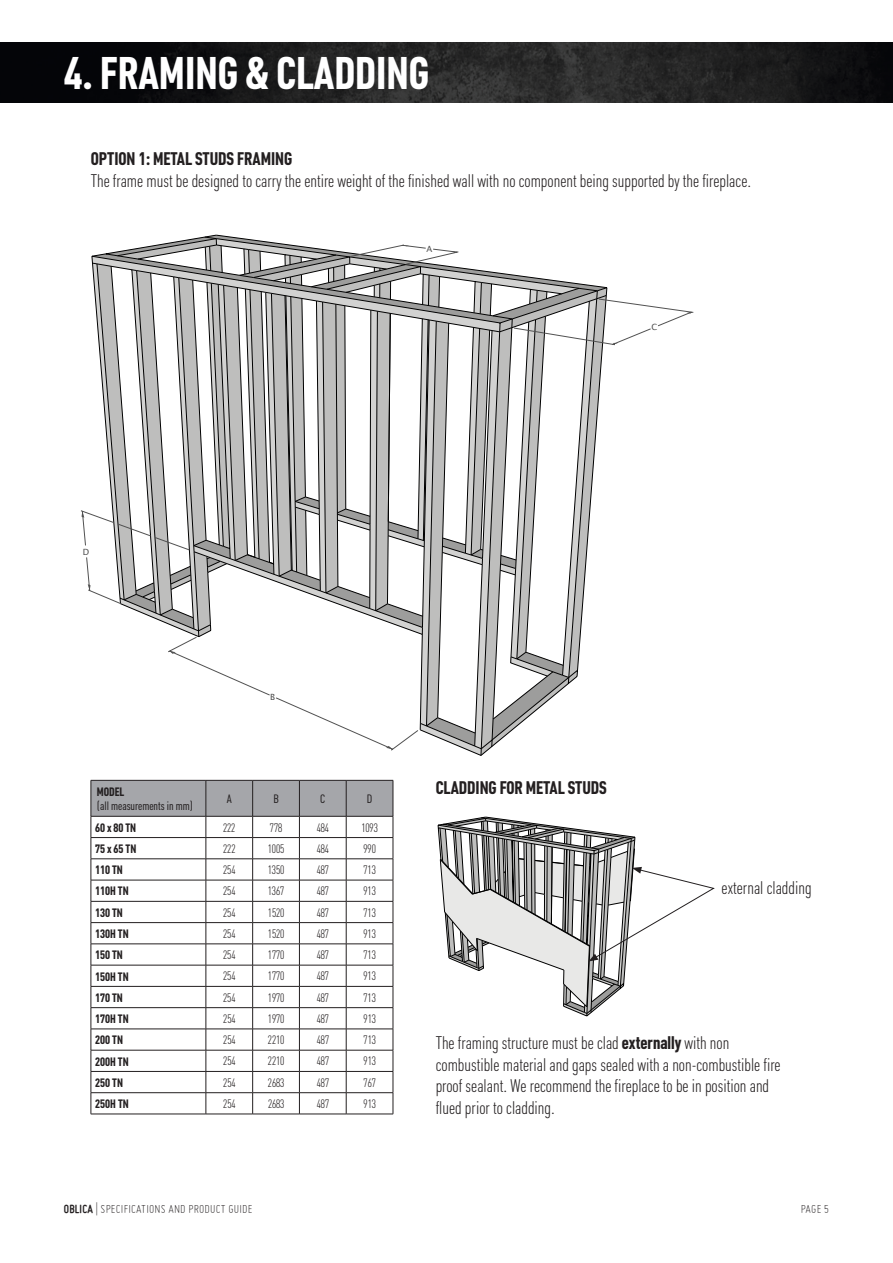
<style>
.page{position:relative;width:893px;height:1263px;background:#fff}
.page>*{position:absolute;margin:0;border:0;box-sizing:border-box;transform-origin:0 0}
.t1{font:700 45px "Plumb Condensed";color:#fff}
.t2{font:300 18px/21.6px "Plumb Condensed";color:#231f20}
.t3{font:700 18px "Plumb Condensed";color:#231f20}
.t4{font:300 12.75px "Miso";letter-spacing:.015em;color:#231f20}
.t5{font:300 12px "Plumb Condensed";color:#231f20}
.t6{font:700 12px "Plumb Condensed";color:#231f20}
.t7{font:12px "Plumb Condensed";color:#231f20}
.t8{font:8.55px "Lucida Grande";color:#515151}
.s1{font-weight:700}
</style>
<div class="page">
<img style="left:0;top:43px;width:893px;height:59px">
<svg style="left:438px;top:817px;width:277px;height:199px"></svg>
<svg style="left:91px;top:781px;width:303px;height:333px"></svg>
<hr style="left:91px;top:1114px;width:115px;height:1px;background:#231f20">
<hr style="left:206px;top:1114px;width:47px;height:1px;background:#231f20">
<hr style="left:253px;top:1114px;width:46px;height:1px;background:#231f20">
<hr style="left:299px;top:1114px;width:47px;height:1px;background:#231f20">
<hr style="left:346px;top:1114px;width:47px;height:1px;background:#231f20">
<hr style="left:91px;top:780px;width:115px;height:1px;background:#231f20">
<hr style="left:91px;top:780px;width:1px;height:36px;background:#231f20">
<hr style="left:206px;top:780px;width:47px;height:1px;background:#231f20">
<hr style="left:206px;top:780px;width:1px;height:36px;background:#231f20">
<hr style="left:346px;top:780px;width:1px;height:36px;background:#231f20">
<hr style="left:393px;top:780px;width:1px;height:36px;background:#231f20">
<hr style="left:91px;top:816px;width:115px;height:1px;background:#231f20">
<hr style="left:206px;top:816px;width:47px;height:1px;background:#231f20">
<hr style="left:346px;top:816px;width:47px;height:1px;background:#231f20">
<hr style="left:346px;top:780px;width:47px;height:1px;background:#231f20">
<hr style="left:299px;top:816px;width:47px;height:1px;background:#231f20">
<hr style="left:252px;top:780px;width:1px;height:36px;background:#231f20">
<hr style="left:299px;top:780px;width:1px;height:36px;background:#231f20">
<hr style="left:253px;top:816px;width:46px;height:1px;background:#231f20">
<hr style="left:253px;top:780px;width:46px;height:1px;background:#231f20">
<hr style="left:299px;top:780px;width:47px;height:1px;background:#231f20">
<svg style="left:82px;top:234px;width:525px;height:522px"></svg>
<h1 class="t1" style="left:64px;top:48px;width:367px">4. FRAMING &amp; CLADDING</h1>
<p class="t3" style="left:91px;top:149px;width:203px">OPTION 1: METAL STUDS FRAMING</p>
<p class="t2" style="left:91px;top:170px;width:662px">The frame must be designed to carry the entire weight of the finished wall with no component being supported by the fireplace.</p>
<p class="t8" style="left:270px;top:692px;width:6px">-</p>
<p class="t6" style="left:97px;top:785px;width:29px">MODEL</p>
<p class="t7" style="left:97px;top:800px;width:97px">(all measurements in mm)</p>
<p class="t7" style="left:227px;top:792px;width:7px">A</p>
<p class="t7" style="left:273px;top:792px;width:7px">B</p>
<p class="t7" style="left:320px;top:792px;width:7px">C</p>
<p class="t7" style="left:367px;top:792px;width:7px">D</p>
<p class="t6" style="left:95px;top:821px;width:43px">60 x 80 TN</p>
<p class="t5" style="left:223px;top:821px;width:14px">222</p>
<p class="t5" style="left:270px;top:821px;width:14px">778</p>
<p class="t5" style="left:317px;top:821px;width:14px">484</p>
<p class="t5" style="left:361px;top:821px;width:18px">1093</p>
<p class="t6" style="left:95px;top:842px;width:43px">75 x 65 TN</p>
<p class="t5" style="left:223px;top:842px;width:14px">222</p>
<p class="t5" style="left:268px;top:842px;width:18px">1005</p>
<p class="t5" style="left:317px;top:842px;width:14px">484</p>
<p class="t5" style="left:363px;top:842px;width:14px">990</p>
<p class="t6" style="left:95px;top:863px;width:29px">110 TN</p>
<p class="t5" style="left:223px;top:863px;width:14px">254</p>
<p class="t5" style="left:268px;top:863px;width:18px">1350</p>
<p class="t5" style="left:317px;top:863px;width:14px">487</p>
<p class="t5" style="left:363px;top:863px;width:14px">713</p>
<p class="t6" style="left:95px;top:884px;width:35px">110H TN</p>
<p class="t5" style="left:223px;top:885px;width:14px">254</p>
<p class="t5" style="left:268px;top:885px;width:18px">1367</p>
<p class="t5" style="left:317px;top:885px;width:14px">487</p>
<p class="t5" style="left:363px;top:885px;width:14px">913</p>
<p class="t6" style="left:95px;top:906px;width:29px">130 TN</p>
<p class="t5" style="left:223px;top:906px;width:14px">254</p>
<p class="t5" style="left:268px;top:906px;width:18px">1520</p>
<p class="t5" style="left:317px;top:906px;width:14px">487</p>
<p class="t5" style="left:363px;top:906px;width:14px">713</p>
<p class="t6" style="left:95px;top:927px;width:35px">130H TN</p>
<p class="t5" style="left:223px;top:927px;width:14px">254</p>
<p class="t5" style="left:268px;top:927px;width:18px">1520</p>
<p class="t5" style="left:317px;top:927px;width:14px">487</p>
<p class="t5" style="left:363px;top:927px;width:14px">913</p>
<p class="t6" style="left:95px;top:948px;width:29px">150 TN</p>
<p class="t5" style="left:223px;top:948px;width:14px">254</p>
<p class="t5" style="left:268px;top:948px;width:18px">1770</p>
<p class="t5" style="left:317px;top:948px;width:14px">487</p>
<p class="t5" style="left:364px;top:948px;width:14px">713</p>
<p class="t6" style="left:95px;top:970px;width:35px">150H TN</p>
<p class="t5" style="left:223px;top:970px;width:14px">254</p>
<p class="t5" style="left:268px;top:970px;width:18px">1770</p>
<p class="t5" style="left:317px;top:970px;width:14px">487</p>
<p class="t5" style="left:364px;top:970px;width:14px">913</p>
<p class="t6" style="left:95px;top:991px;width:29px">170 TN</p>
<p class="t5" style="left:223px;top:991px;width:14px">254</p>
<p class="t5" style="left:268px;top:991px;width:18px">1970</p>
<p class="t5" style="left:317px;top:991px;width:14px">487</p>
<p class="t5" style="left:364px;top:991px;width:14px">713</p>
<p class="t6" style="left:95px;top:1012px;width:35px">170H TN</p>
<p class="t5" style="left:223px;top:1012px;width:14px">254</p>
<p class="t5" style="left:268px;top:1012px;width:18px">1970</p>
<p class="t5" style="left:317px;top:1012px;width:14px">487</p>
<p class="t5" style="left:364px;top:1012px;width:14px">913</p>
<p class="t6" style="left:95px;top:1033px;width:29px">200 TN</p>
<p class="t5" style="left:223px;top:1033px;width:14px">254</p>
<p class="t5" style="left:268px;top:1033px;width:18px">2210</p>
<p class="t5" style="left:317px;top:1033px;width:14px">487</p>
<p class="t5" style="left:364px;top:1033px;width:14px">713</p>
<p class="t6" style="left:95px;top:1055px;width:35px">200H TN</p>
<p class="t5" style="left:223px;top:1055px;width:14px">254</p>
<p class="t5" style="left:268px;top:1055px;width:18px">2210</p>
<p class="t5" style="left:317px;top:1055px;width:14px">487</p>
<p class="t5" style="left:364px;top:1055px;width:14px">913</p>
<p class="t6" style="left:95px;top:1076px;width:29px">250 TN</p>
<p class="t5" style="left:223px;top:1076px;width:14px">254</p>
<p class="t5" style="left:268px;top:1076px;width:18px">2683</p>
<p class="t5" style="left:317px;top:1076px;width:14px">487</p>
<p class="t5" style="left:364px;top:1076px;width:14px">767</p>
<p class="t6" style="left:95px;top:1097px;width:35px">250H TN</p>
<p class="t5" style="left:223px;top:1097px;width:14px">254</p>
<p class="t5" style="left:268px;top:1097px;width:18px">2683</p>
<p class="t5" style="left:317px;top:1097px;width:14px">487</p>
<p class="t5" style="left:364px;top:1097px;width:14px">913</p>
<p class="t3" style="left:436px;top:778px;width:173px">CLADDING FOR METAL STUDS</p>
<p class="t2" style="left:722px;top:877px;width:91px">external cladding</p>
<p class="t2" style="left:436px;top:1032px;width:347px">The framing structure must be clad <span class="s1">externally</span> with non combustible material and gaps sealed with a non-combustible fire proof sealant. We recommend the fireplace to be in position and flued prior to cladding.</p>
<p class="t4" style="left:64px;top:1202px;width:190px"><span class="s1">OBLICA</span> | SPECIFICATIONS AND PRODUCT GUIDE</p>
<p class="t4" style="left:801px;top:1201px;width:30px">PAGE 5</p>
</div>
